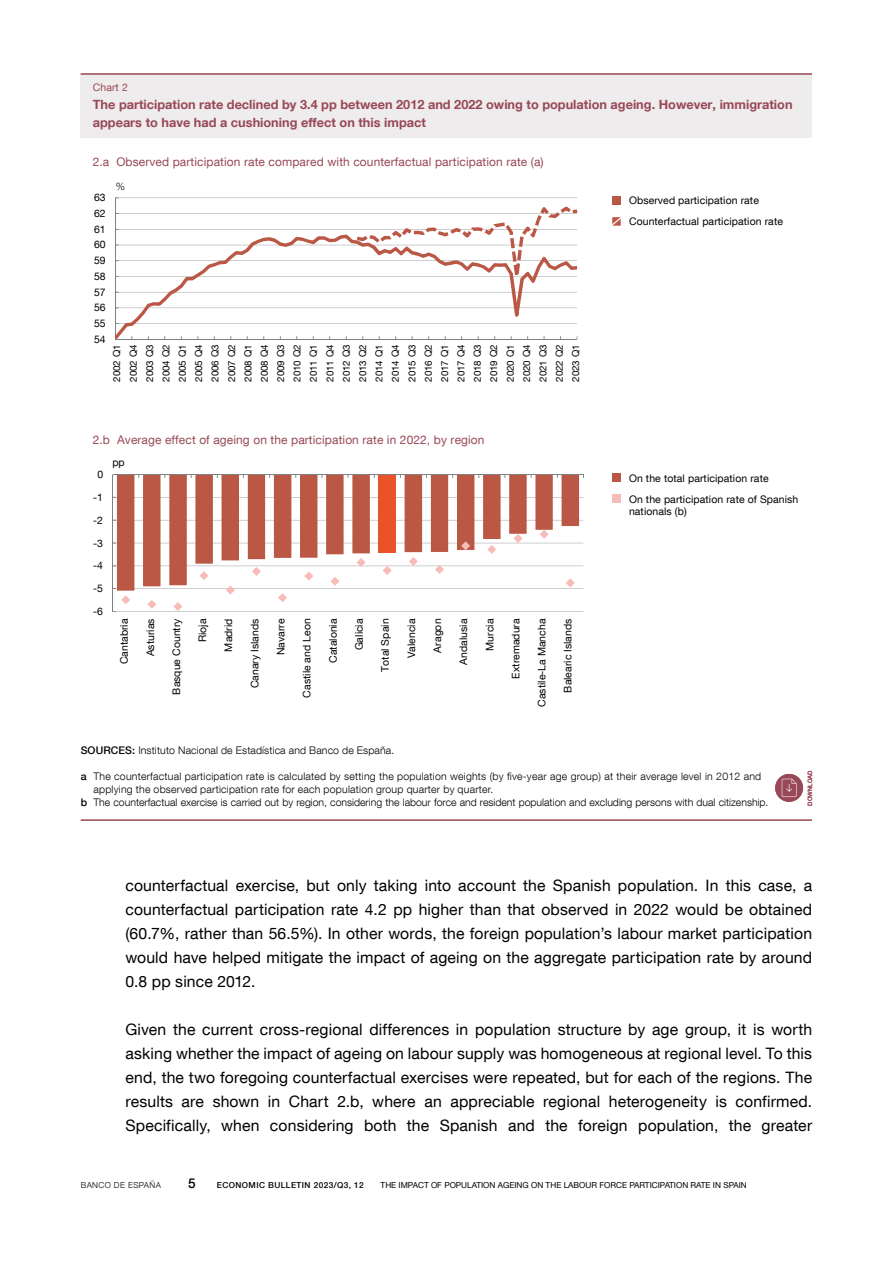
<style>
.page{position:relative;width:893px;height:1263px;background:#fff}
.page>*{position:absolute;margin:0;border:0;box-sizing:border-box;transform-origin:0 0}
.Texto_artículo{font:15.75px/24px "Bd E Neue Helvetica";letter-spacing:.01em;color:#000;text-align:justify}
.t1{font:500 13.5px "Bd E Neue Helvetica";color:#000}
.t2{font:700 12.75px/18px "Bd E Neue Helvetica";color:#984856}
.t3{font:12px "Bd E Neue Helvetica";letter-spacing:.01em;color:#984856}
.t4{font:10.5px/12.6px "Bd E Neue Helvetica";letter-spacing:.01em;color:#000}
.t5{font:300 10.5px "Bd E Neue Helvetica";letter-spacing:.02em;color:#000}
.t6{font:300 10.5px "Bd E Neue Helvetica";color:#000}
.t7{font:10.5px "Bd E Neue Helvetica";letter-spacing:.01em;color:#984856}
.t8{font:9.75px/16.4px "Bd E Neue Helvetica";color:#000;text-align:justify}
.t9{font:8.25px "Bd E Neue Helvetica";color:#000}
.t10{font:500 8.25px "Bd E Neue Helvetica";letter-spacing:.05em;color:#000}
.t11{font:300 8.25px "Bd E Neue Helvetica";letter-spacing:.05em;color:#000}
.t12{font:500 6px "Bd E Neue Helvetica";color:#984856}
.s1{font-weight:500}
</style>
<div class="page">
<div style="left:81px;top:74px;width:731px;height:64px;background:#efeced"></div>
<hr style="left:81px;top:73px;width:731px;height:2px;background:#984856">
<hr style="left:81px;top:819px;width:731px;height:2px;background:#984856">
<svg style="left:612px;top:217px;width:9px;height:9px"></svg>
<div style="left:612px;top:196px;width:9px;height:9px;background:#ba5845"></div>
<div style="left:612px;top:495px;width:9px;height:8px;background:#f7bbb8"></div>
<div style="left:612px;top:474px;width:9px;height:8px;background:#ba5845"></div>
<hr style="left:113px;top:611px;width:470px;height:1px;background:#a6a5a5">
<hr style="left:113px;top:588px;width:470px;height:1px;background:#a6a5a5">
<hr style="left:113px;top:566px;width:470px;height:1px;background:#a6a5a5">
<hr style="left:113px;top:543px;width:470px;height:1px;background:#a6a5a5">
<hr style="left:113px;top:520px;width:470px;height:1px;background:#a6a5a5">
<hr style="left:113px;top:497px;width:470px;height:1px;background:#a6a5a5">
<svg style="left:117px;top:475px;width:462px;height:116px"></svg>
<hr style="left:112px;top:474px;width:1px;height:137px;background:#7f8080">
<hr style="left:113px;top:474px;width:470px;height:1px;background:#7f8080">
<svg style="left:121px;top:595px;width:9px;height:9px"></svg>
<svg style="left:147px;top:600px;width:9px;height:9px"></svg>
<svg style="left:173px;top:602px;width:9px;height:9px"></svg>
<svg style="left:200px;top:571px;width:9px;height:9px"></svg>
<svg style="left:226px;top:586px;width:9px;height:9px"></svg>
<svg style="left:252px;top:567px;width:9px;height:9px"></svg>
<svg style="left:278px;top:593px;width:9px;height:9px"></svg>
<svg style="left:304px;top:572px;width:9px;height:9px"></svg>
<svg style="left:330px;top:577px;width:9px;height:9px"></svg>
<svg style="left:357px;top:558px;width:9px;height:9px"></svg>
<svg style="left:383px;top:566px;width:9px;height:9px"></svg>
<svg style="left:409px;top:557px;width:9px;height:9px"></svg>
<svg style="left:435px;top:565px;width:9px;height:9px"></svg>
<svg style="left:461px;top:541px;width:9px;height:9px"></svg>
<svg style="left:487px;top:545px;width:9px;height:9px"></svg>
<svg style="left:513px;top:534px;width:9px;height:9px"></svg>
<svg style="left:540px;top:530px;width:9px;height:9px"></svg>
<svg style="left:566px;top:578px;width:9px;height:9px"></svg>
<hr style="left:115px;top:229px;width:462px;height:1px;background:#a6a5a5">
<hr style="left:115px;top:213px;width:462px;height:1px;background:#a6a5a5">
<hr style="left:115px;top:198px;width:462px;height:1px;background:#a6a5a5">
<hr style="left:115px;top:198px;width:1px;height:141px;background:#7f8080">
<hr style="left:115px;top:339px;width:462px;height:1px;background:#7f8080">
<svg style="left:115px;top:235px;width:462px;height:104px"></svg>
<svg style="left:357px;top:207px;width:220px;height:68px"></svg>
<div style="left:775px;top:774px;width:28px;height:28px;background:#984856;border-radius:50%"></div>
<svg style="left:782px;top:779px;width:14px;height:18px"></svg>
<p class="t7" style="left:93px;top:81px;width:37px">Chart 2</p>
<p class="t2" style="left:93px;top:95px;width:701px">The participation rate declined by 3.4 pp between 2012 and 2022 owing to population ageing. However, immigration appears to have had a cushioning effect on this impact</p>
<p class="t3" style="left:93px;top:155px;width:452px">2.a Observed participation rate compared with counterfactual participation rate (a)</p>
<p class="t4" style="left:94px;top:191px;width:13px">63</p>
<p class="t4" style="left:94px;top:207px;width:13px">62</p>
<p class="t4" style="left:94px;top:222px;width:13px">61</p>
<p class="t4" style="left:94px;top:238px;width:13px">60</p>
<p class="t4" style="left:94px;top:254px;width:13px">59</p>
<p class="t4" style="left:94px;top:270px;width:13px">58</p>
<p class="t4" style="left:94px;top:285px;width:13px">57</p>
<p class="t4" style="left:94px;top:301px;width:13px">56</p>
<p class="t4" style="left:94px;top:317px;width:13px">55</p>
<p class="t4" style="left:94px;top:332px;width:13px">54</p>
<p class="t5" style="left:116px;top:180px;width:11px">%</p>
<p class="t8" style="left:108px;top:382px;width:39px;rotate:-90deg">2002 Q1<br>2002 Q4<br>2003 Q3<br>2004 Q2<br>2005 Q1<br>2005 Q4<br>2006 Q3<br>2007 Q2<br>2008 Q1<br>2008 Q4<br>2009 Q3<br>2010 Q2<br>2011 Q1<br>2011 Q4<br>2012 Q3<br>2013 Q2<br>2014 Q1<br>2014 Q4<br>2015 Q3<br>2016 Q2<br>2017 Q1<br>2017 Q4<br>2018 Q3<br>2019 Q2<br>2020 Q1<br>2020 Q4<br>2021 Q3<br>2022 Q2<br>2023 Q1</p>
<p class="t4" style="left:629px;top:194px;width:131px">Observed participation rate</p>
<p class="t4" style="left:629px;top:215px;width:155px">Counterfactual participation rate</p>
<p class="t3" style="left:93px;top:432px;width:393px">2.b Average effect of ageing on the participation rate in 2022, by region</p>
<p class="t4" style="left:97px;top:468px;width:7px">0</p>
<p class="t4" style="left:93px;top:490px;width:11px">-1</p>
<p class="t4" style="left:93px;top:513px;width:11px">-2</p>
<p class="t4" style="left:93px;top:536px;width:11px">-3</p>
<p class="t4" style="left:93px;top:559px;width:11px">-4</p>
<p class="t4" style="left:93px;top:582px;width:11px">-5</p>
<p class="t4" style="left:93px;top:605px;width:11px">-6</p>
<p class="t4" style="left:113px;top:456px;width:14px">pp</p>
<p class="t4" style="left:118px;top:664px;width:47px;rotate:-90deg">Cantabria</p>
<p class="t4" style="left:144px;top:656px;width:39px;rotate:-90deg">Asturias</p>
<p class="t4" style="left:170px;top:695px;width:77px;rotate:-90deg">Basque Country</p>
<p class="t4" style="left:196px;top:642px;width:25px;rotate:-90deg">Rioja</p>
<p class="t4" style="left:222px;top:652px;width:35px;rotate:-90deg">Madrid</p>
<p class="t4" style="left:248px;top:688px;width:71px;rotate:-90deg">Canary Islands</p>
<p class="t4" style="left:274px;top:655px;width:38px;rotate:-90deg">Navarre</p>
<p class="t4" style="left:300px;top:697px;width:80px;rotate:-90deg">Castile and Leon</p>
<p class="t4" style="left:326px;top:663px;width:46px;rotate:-90deg">Catalonia</p>
<p class="t4" style="left:353px;top:650px;width:33px;rotate:-90deg">Galicia</p>
<p class="t4" style="left:379px;top:672px;width:55px;rotate:-90deg">Total Spain</p>
<p class="t4" style="left:405px;top:658px;width:41px;rotate:-90deg">Valencia</p>
<p class="t4" style="left:431px;top:652px;width:35px;rotate:-90deg">Aragon</p>
<p class="t4" style="left:457px;top:664px;width:47px;rotate:-90deg">Andalusia</p>
<p class="t4" style="left:483px;top:651px;width:34px;rotate:-90deg">Murcia</p>
<p class="t4" style="left:509px;top:679px;width:61px;rotate:-90deg">Extremadura</p>
<p class="t4" style="left:535px;top:707px;width:90px;rotate:-90deg">Castile-La Mancha</p>
<p class="t4" style="left:561px;top:692px;width:75px;rotate:-90deg">Balearic Islands</p>
<p class="t4" style="left:629px;top:471px;width:141px">On the total participation rate</p>
<p class="t4" style="left:629px;top:492px;width:171px">On the participation rate of Spanish nationals (b)</p>
<p class="t5" style="left:81px;top:744px;width:315px"><span class="s1">SOURCES:</span> Instituto Nacional de Estadística and Banco de España.</p>
<p class="t5" style="left:81px;top:770px;width:682px"><span class="s1">a</span> The counterfactual participation rate is calculated by setting the population weights (by five-year age group) at their average level in 2012 and</p>
<p class="t5" style="left:93px;top:783px;width:401px">applying the observed participation rate for each population group quarter by quarter.</p>
<p class="t6" style="left:81px;top:795px;width:689px"><span class="s1">b</span> The counterfactual exercise is carried out by region, considering the labour force and resident population and excluding persons with dual citizenship.</p>
<p class="t12" style="left:806px;top:806px;width:37px;rotate:-90deg">DOWNLOAD</p>
<p class="Texto_artículo" style="left:125px;top:873px;width:688px">counterfactual exercise, but only taking into account the Spanish population. In this case, a counterfactual participation rate 4.2 pp higher than that observed in 2022 would be obtained (60.7%, rather than 56.5%). In other words, the foreign population’s labour market participation would have helped mitigate the impact of ageing on the aggregate participation rate by around 0.8 pp since 2012.</p>
<p class="Texto_artículo" style="left:125px;top:1017px;width:688px">Given the current cross-regional differences in population structure by age group, it is worth asking whether the impact of ageing on labour supply was homogeneous at regional level. To this end, the two foregoing counterfactual exercises were repeated, but for each of the regions. The results are shown in Chart 2.b, where an appreciable regional heterogeneity is confirmed.<br>Specifically, when considering both the Spanish and the foreign population, the greater</p>
<p class="t11" style="left:81px;top:1180px;width:82px">BANCO DE ESPAÑA</p>
<p class="t1" style="left:188px;top:1175px;width:9px">5</p>
<p class="t10" style="left:217px;top:1180px;width:148px">ECONOMIC BULLETIN 2023/Q3, 12</p>
<p class="t9" style="left:381px;top:1180px;width:368px">THE IMPACT OF POPULATION AGEING ON THE LABOUR FORCE PARTICIPATION RATE IN SPAIN</p>
</div>
